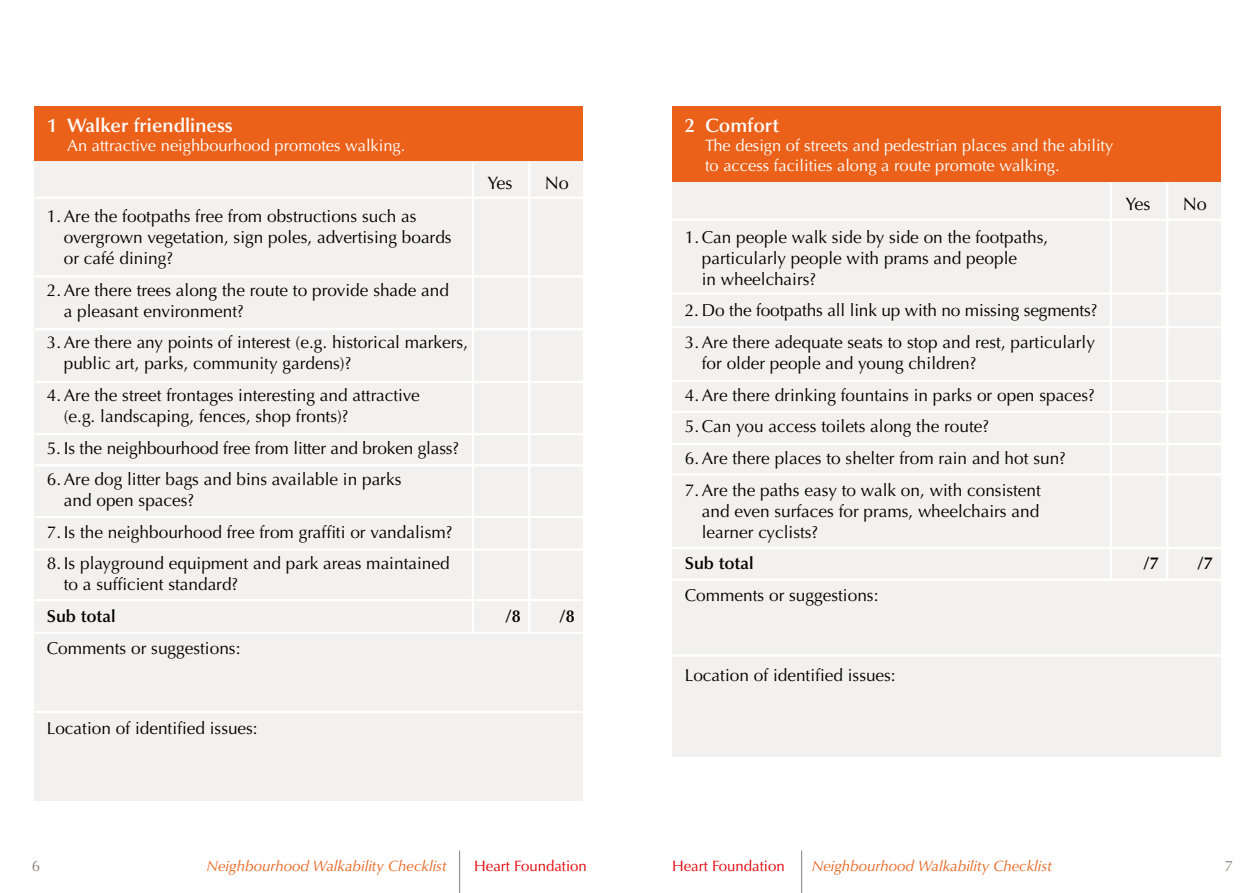
<style>
.page{position:relative;width:1259px;height:893px;background:#fff}
.page>*{position:absolute;margin:0;border:0;box-sizing:border-box;transform-origin:0 0}
.t1{font:600 19.5px "Optima LT";color:#fff}
.t2{font:18px "Optima LT";color:#000}
.t3{font:17.25px/21px "Optima LT";color:#000}
.t4{font:600 17.25px "Optima LT";color:#000}
.t5{font:16.5px/19.5px "Optima LT";color:#fff}
.t6{font:italic 15px "Optima LT";color:#eb611a}
.t7{font:15px "Optima LT";color:#e60005}
.t8{font:15px "Optima LT";color:#8b7f7c}
</style>
<div class="page">
<hr style="left:459px;top:850px;width:1px;height:43px;background:#8b7f7c">
<hr style="left:801px;top:850px;width:1px;height:43px;background:#8b7f7c">
<div style="left:34px;top:106px;width:549px;height:56px;background:#eb611a"></div>
<div style="left:672px;top:106px;width:548px;height:77px;background:#eb611a"></div>
<div style="left:34px;top:162px;width:549px;height:639px;background:#f2f1f0"></div>
<div style="left:672px;top:183px;width:548px;height:574px;background:#f2f1f0"></div>
<hr style="left:528px;top:162px;width:2px;height:470px;background:#fff">
<hr style="left:1166px;top:183px;width:2px;height:397px;background:#fff">
<hr style="left:472px;top:162px;width:2px;height:470px;background:#fff">
<hr style="left:1109px;top:183px;width:3px;height:397px;background:#fff">
<hr style="left:35px;top:197px;width:554px;height:2px;background:#fff">
<hr style="left:672px;top:219px;width:555px;height:2px;background:#fff">
<hr style="left:35px;top:275px;width:554px;height:3px;background:#fff">
<hr style="left:672px;top:292px;width:555px;height:3px;background:#fff">
<hr style="left:35px;top:328px;width:554px;height:2px;background:#fff">
<hr style="left:672px;top:326px;width:555px;height:2px;background:#fff">
<hr style="left:35px;top:381px;width:554px;height:2px;background:#fff">
<hr style="left:672px;top:380px;width:555px;height:2px;background:#fff">
<hr style="left:35px;top:433px;width:554px;height:2px;background:#fff">
<hr style="left:672px;top:411px;width:555px;height:2px;background:#fff">
<hr style="left:35px;top:464px;width:554px;height:2px;background:#fff">
<hr style="left:672px;top:443px;width:555px;height:2px;background:#fff">
<hr style="left:35px;top:516px;width:554px;height:2px;background:#fff">
<hr style="left:672px;top:473px;width:555px;height:3px;background:#fff">
<hr style="left:35px;top:548px;width:554px;height:3px;background:#fff">
<hr style="left:35px;top:599px;width:554px;height:2px;background:#fff">
<hr style="left:672px;top:547px;width:555px;height:2px;background:#fff">
<hr style="left:35px;top:632px;width:554px;height:2px;background:#fff">
<hr style="left:672px;top:579px;width:555px;height:2px;background:#fff">
<hr style="left:35px;top:711px;width:554px;height:2px;background:#fff">
<hr style="left:672px;top:654px;width:555px;height:3px;background:#fff">
<p class="t1" style="left:47px;top:114px;width:188px">1 Walker friendliness</p>
<p class="t5" style="left:67px;top:136px;width:340px">An attractive neighbourhood promotes walking.</p>
<p class="t2" style="left:487px;top:172px;width:27px">Yes</p>
<p class="t2" style="left:545px;top:172px;width:26px">No</p>
<p class="t3" style="left:64px;top:206px;width:389px;text-indent:-17px">1.Are the footpaths free from obstructions such as overgrown vegetation, sign poles, advertising boards or café dining?</p>
<p class="t3" style="left:64px;top:280px;width:387px;text-indent:-17px">2.Are there trees along the route to provide shade and a pleasant environment?</p>
<p class="t3" style="left:64px;top:332px;width:406px;text-indent:-17px">3.Are there any points of interest (e.g. historical markers, public art, parks, community gardens)?</p>
<p class="t3" style="left:64px;top:385px;width:357px;text-indent:-17px">4.Are the street frontages interesting and attractive (e.g. landscaping, fences, shop fronts)?</p>
<p class="t3" style="left:47px;top:432px;width:414px;line-height:31.7px">5. Is the neighbourhood free from litter and broken glass?<br>6.Are dog litter bags and bins available in parks</p>
<p class="t3" style="left:64px;top:490px;width:132px">and open spaces?</p>
<p class="t3" style="left:47px;top:522px;width:407px">7. Is the neighbourhood free from graffiti or vandalism?</p>
<p class="t3" style="left:64px;top:553px;width:387px;text-indent:-17px">8. Is playground equipment and park areas maintained to a sufficient standard?</p>
<p class="t4" style="left:47px;top:606px;width:70px">Sub total</p>
<p class="t4" style="left:505px;top:606px;width:17px">/8</p>
<p class="t4" style="left:559px;top:606px;width:17px">/8</p>
<p class="t3" style="left:47px;top:638px;width:195px">Comments or suggestions:</p>
<p class="t3" style="left:47px;top:718px;width:212px">Location of identified issues:</p>
<p class="t1" style="left:685px;top:114px;width:96px">2 Comfort</p>
<p class="t5" style="left:705px;top:136px;width:410px">The design of streets and pedestrian places and the ability to access facilities along a route promote walking.</p>
<p class="t2" style="left:1125px;top:193px;width:27px">Yes</p>
<p class="t2" style="left:1183px;top:193px;width:26px">No</p>
<p class="t3" style="left:702px;top:227px;width:348px;text-indent:-17px">1.Can people walk side by side on the footpaths, particularly people with prams and people<br>in wheelchairs?</p>
<p class="t3" style="left:685px;top:295px;width:414px;line-height:31.7px">2. Do the footpaths all link up with no missing segments?<br>3.Are there adequate seats to stop and rest, particularly</p>
<p class="t3" style="left:685px;top:348px;width:412px;line-height:31.7px;text-indent:17px">for older people and young children?<br>4.Are there drinking fountains in parks or open spaces?<br>5.Can you access toilets along the route?<br>6.Are there places to shelter from rain and hot sun?<br>7.Are the paths easy to walk on, with consistent</p>
<p class="t3" style="left:702px;top:500px;width:339px">and even surfaces for prams, wheelchairs and learner cyclists?</p>
<p class="t4" style="left:685px;top:553px;width:70px">Sub total</p>
<p class="t4" style="left:1143px;top:553px;width:17px">/7</p>
<p class="t4" style="left:1197px;top:553px;width:17px">/7</p>
<p class="t3" style="left:685px;top:585px;width:195px">Comments or suggestions:</p>
<p class="t3" style="left:685px;top:665px;width:212px">Location of identified issues:</p>
<p class="t8" style="left:32px;top:857px;width:10px">6</p>
<p class="t6" style="left:206px;top:857px;width:242px">Neighbourhood Walkability Checklist</p>
<p class="t7" style="left:474px;top:857px;width:114px">Heart Foundation</p>
<p class="t7" style="left:672px;top:857px;width:114px">Heart Foundation</p>
<p class="t6" style="left:811px;top:857px;width:242px">Neighbourhood Walkability Checklist</p>
<p class="t8" style="left:1225px;top:857px;width:10px">7</p>
</div>
